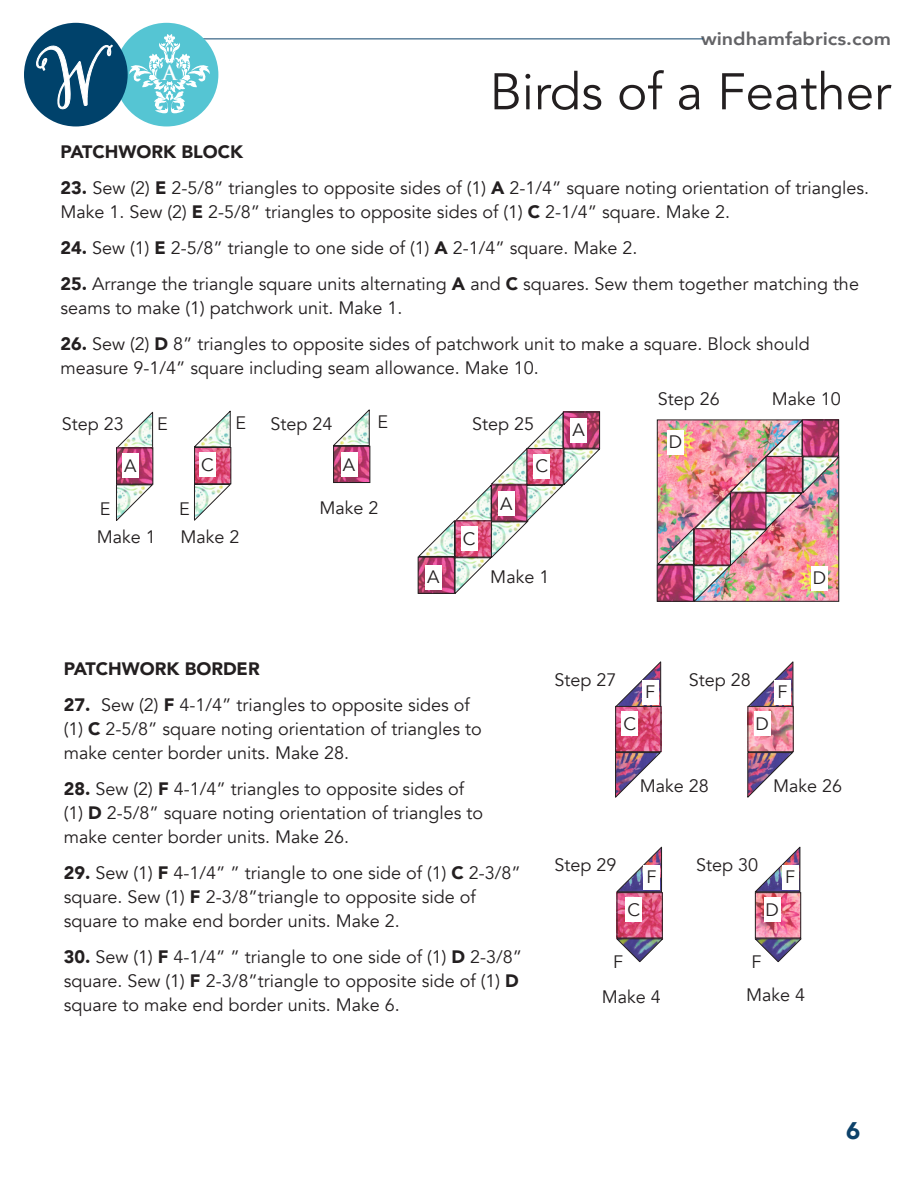
<style>
.page{position:relative;width:918px;height:1188px;background:#fff}
.page>*{position:absolute;margin:0;border:0;box-sizing:border-box;transform-origin:0 0}
.t1{font:51px "Avenir";color:#231f20}
.t2{font:900 24px "Avenir";color:#0d426a}
.t3{font:700 20.1px "Trajan Pro";color:#fff}
.t4{font:18px/24px "Avenir";color:#231f20}
.t5{font:900 18px "Avenir";color:#231f20}
.t6{font:800 18px "Avenir";color:#636366;scale:1.1 1}
.s1{font-weight:900}
</style>
<div class="page">
<hr style="left:162px;top:39px;width:541px;height:1px;background:#0d426a">
<div style="left:115px;top:23px;width:103px;height:103px;background:#55c5d3;border-radius:50%"></div>
<div style="left:24px;top:23px;width:104px;height:103px;background:#00426b;border-radius:50%"></div>
<svg style="left:36px;top:44px;width:77px;height:66px"></svg>
<svg style="left:129px;top:34px;width:81px;height:79px"></svg>
<img style="left:335px;top:448px;width:33px;height:33px">
<svg style="left:333px;top:409px;width:37px;height:37px"></svg>
<div style="left:333px;top:446px;width:37px;height:37px;border:1px solid #231f20"></div>
<img style="left:118px;top:450px;width:33px;height:33px">
<svg style="left:116px;top:411px;width:37px;height:37px"></svg>
<div style="left:116px;top:448px;width:37px;height:37px;border:1px solid #231f20"></div>
<svg style="left:116px;top:484px;width:37px;height:37px"></svg>
<img style="left:196px;top:449px;width:33px;height:33px">
<svg style="left:194px;top:410px;width:37px;height:37px"></svg>
<div style="left:194px;top:447px;width:37px;height:37px;border:1px solid #231f20"></div>
<svg style="left:194px;top:483px;width:37px;height:38px"></svg>
<svg style="left:418px;top:411px;width:183px;height:183px"></svg>
<div style="left:563px;top:412px;width:37px;height:37px;border:1px solid #231f20"></div>
<div style="left:122px;top:454px;width:16px;height:24px;background:#fff"></div>
<div style="left:534px;top:454px;width:16px;height:24px;background:#fff"></div>
<div style="left:461px;top:527px;width:16px;height:24px;background:#fff"></div>
<div style="left:200px;top:453px;width:16px;height:24px;background:#fff"></div>
<div style="left:341px;top:453px;width:16px;height:24px;background:#fff"></div>
<div style="left:571px;top:418px;width:16px;height:24px;background:#fff"></div>
<div style="left:498px;top:492px;width:16px;height:24px;background:#fff"></div>
<div style="left:425px;top:565px;width:16px;height:24px;background:#fff"></div>
<img style="left:657px;top:419px;width:183px;height:183px">
<div style="left:802px;top:420px;width:37px;height:37px;border:1px solid #231f20"></div>
<div style="left:667px;top:430px;width:17px;height:24px;background:#fff"></div>
<div style="left:811px;top:566px;width:17px;height:24px;background:#fff"></div>
<img style="left:617px;top:708px;width:42px;height:42px">
<svg style="left:615px;top:661px;width:46px;height:45px"></svg>
<div style="left:615px;top:706px;width:46px;height:46px;border:1px solid #231f20"></div>
<svg style="left:615px;top:752px;width:46px;height:46px"></svg>
<img style="left:750px;top:708px;width:42px;height:42px">
<svg style="left:747px;top:661px;width:47px;height:47px"></svg>
<div style="left:748px;top:706px;width:46px;height:46px;border:1px solid #231f20"></div>
<svg style="left:747px;top:752px;width:47px;height:46px"></svg>
<img style="left:619px;top:894px;width:42px;height:42px">
<svg style="left:616px;top:846px;width:46px;height:47px"></svg>
<div style="left:617px;top:892px;width:46px;height:46px;border:1px solid #231f20"></div>
<svg style="left:616px;top:938px;width:47px;height:25px"></svg>
<img style="left:757px;top:894px;width:42px;height:42px">
<svg style="left:754px;top:846px;width:47px;height:47px"></svg>
<div style="left:755px;top:892px;width:46px;height:46px;border:1px solid #231f20"></div>
<svg style="left:754px;top:938px;width:48px;height:25px"></svg>
<div style="left:642px;top:680px;width:16px;height:24px;background:#fff"></div>
<div style="left:774px;top:680px;width:17px;height:24px;background:#fff"></div>
<div style="left:644px;top:865px;width:16px;height:24px;background:#fff"></div>
<div style="left:782px;top:865px;width:16px;height:24px;background:#fff"></div>
<div style="left:622px;top:712px;width:16px;height:24px;background:#fff"></div>
<div style="left:754px;top:712px;width:16px;height:24px;background:#fff"></div>
<div style="left:626px;top:898px;width:16px;height:24px;background:#fff"></div>
<div style="left:764px;top:898px;width:16px;height:24px;background:#fff"></div>
<p class="t3" style="left:163px;top:60px;width:16px">A</p>
<p class="t6" style="left:701px;top:25px;width:174px">windhamfabrics.com</p>
<h1 class="t1" style="left:490px;top:61px;width:403px">Birds of a Feather</h1>
<p class="t5" style="left:60px;top:136px;width:184px">PATCHWORK BLOCK</p>
<p class="t4" style="left:60px;top:176px;width:810px"><span class="s1">23.</span> Sew (2) <span class="s1">E</span> 2-5/8” triangles to opposite sides of (1) <span class="s1">A</span> 2-1/4” square noting orientation of triangles.<br>Make 1. Sew (2) <span class="s1">E</span> 2-5/8” triangles to opposite sides of (1) <span class="s1">C</span> 2-1/4” square. Make 2.</p>
<p class="t4" style="left:60px;top:236px;width:579px"><span class="s1">24.</span> Sew (1) <span class="s1">E</span> 2-5/8” triangle to one side of (1) <span class="s1">A</span> 2-1/4” square. Make 2.</p>
<p class="t4" style="left:60px;top:272px;width:800px"><span class="s1">25.</span> Arrange the triangle square units alternating <span class="s1">A</span> and <span class="s1">C</span> squares. Sew them together matching the seams to make (1) patchwork unit. Make 1.</p>
<p class="t4" style="left:60px;top:332px;width:751px"><span class="s1">26.</span> Sew (2) <span class="s1">D</span> 8” triangles to opposite sides of patchwork unit to make a square. Block should</p>
<p class="t4" style="left:60px;top:356px;width:480px">measure 9-1/4” square including seam allowance. Make 10.</p>
<p class="t4" style="left:62px;top:412px;width:64px">Step 23</p>
<p class="t4" style="left:271px;top:412px;width:64px">Step 24</p>
<p class="t4" style="left:472px;top:412px;width:64px">Step 25</p>
<p class="t4" style="left:772px;top:387px;width:71px">Make 10</p>
<p class="t4" style="left:658px;top:387px;width:64px">Step 26</p>
<p class="t4" style="left:157px;top:412px;width:12px">E</p>
<p class="t4" style="left:235px;top:411px;width:12px">E</p>
<p class="t4" style="left:378px;top:410px;width:12px">E</p>
<p class="t4" style="left:573px;top:418px;width:14px">A</p>
<p class="t4" style="left:669px;top:430px;width:15px">D</p>
<p class="t4" style="left:201px;top:453px;width:14px">C</p>
<p class="t4" style="left:343px;top:453px;width:14px">A</p>
<p class="t4" style="left:124px;top:454px;width:14px">A</p>
<p class="t4" style="left:536px;top:455px;width:14px">C</p>
<p class="t4" style="left:100px;top:497px;width:12px">E</p>
<p class="t4" style="left:179px;top:497px;width:12px">E</p>
<p class="t4" style="left:97px;top:525px;width:61px">Make 1</p>
<p class="t4" style="left:181px;top:525px;width:61px">Make 2</p>
<p class="t4" style="left:320px;top:497px;width:61px">Make 2</p>
<p class="t4" style="left:427px;top:565px;width:14px">A</p>
<p class="t4" style="left:463px;top:527px;width:14px">C</p>
<p class="t4" style="left:500px;top:492px;width:14px">A</p>
<p class="t4" style="left:490px;top:565px;width:61px">Make 1</p>
<p class="t4" style="left:813px;top:566px;width:15px">D</p>
<p class="t5" style="left:64px;top:653px;width:197px">PATCHWORK BORDER</p>
<p class="t4" style="left:64px;top:693px;width:407px"><span class="s1">27.</span> Sew (2) <span class="s1">F</span> 4-1/4” triangles to opposite sides of</p>
<p class="t4" style="left:64px;top:717px;width:419px">(1) <span class="s1">C</span> 2-5/8” square noting orientation of triangles to make center border units. Make 28.</p>
<p class="t4" style="left:64px;top:777px;width:402px"><span class="s1">28.</span> Sew (2) <span class="s1">F</span> 4-1/4” triangles to opposite sides of</p>
<p class="t4" style="left:64px;top:801px;width:421px">(1) <span class="s1">D</span> 2-5/8” square noting orientation of triangles to make center border units. Make 26.</p>
<p class="t4" style="left:64px;top:861px;width:459px"><span class="s1">29.</span> Sew (1) <span class="s1">F</span> 4-1/4” ” triangle to one side of (1) <span class="s1">C</span> 2-3/8” square. Sew (1) <span class="s1">F</span> 2-3/8”triangle to opposite side of square to make end border units. Make 2.</p>
<p class="t4" style="left:64px;top:945px;width:460px"><span class="s1">30.</span> Sew (1) <span class="s1">F</span> 4-1/4” ” triangle to one side of (1) <span class="s1">D</span> 2-3/8” square. Sew (1) <span class="s1">F</span> 2-3/8”triangle to opposite side of (1) <span class="s1">D </span>square to make end border units. Make 6.</p>
<p class="t4" style="left:555px;top:668px;width:64px">Step 27</p>
<p class="t4" style="left:689px;top:668px;width:64px">Step 28</p>
<p class="t4" style="left:645px;top:680px;width:12px">F</p>
<p class="t4" style="left:778px;top:680px;width:12px">F</p>
<p class="t4" style="left:623px;top:712px;width:14px">C</p>
<p class="t4" style="left:755px;top:712px;width:15px">D</p>
<p class="t4" style="left:640px;top:774px;width:71px">Make 28</p>
<p class="t4" style="left:773px;top:774px;width:71px">Make 26</p>
<p class="t4" style="left:555px;top:853px;width:64px">Step 29</p>
<p class="t4" style="left:696px;top:853px;width:64px">Step 30</p>
<p class="t4" style="left:647px;top:865px;width:12px">F</p>
<p class="t4" style="left:785px;top:865px;width:12px">F</p>
<p class="t4" style="left:628px;top:898px;width:14px">C</p>
<p class="t4" style="left:766px;top:898px;width:15px">D</p>
<p class="t4" style="left:613px;top:950px;width:12px">F</p>
<p class="t4" style="left:751px;top:950px;width:12px">F</p>
<p class="t4" style="left:602px;top:985px;width:61px">Make 4</p>
<p class="t4" style="left:746px;top:983px;width:61px">Make 4</p>
<h2 class="t2" style="left:846px;top:1110px;width:16px">6</h2>
</div>
